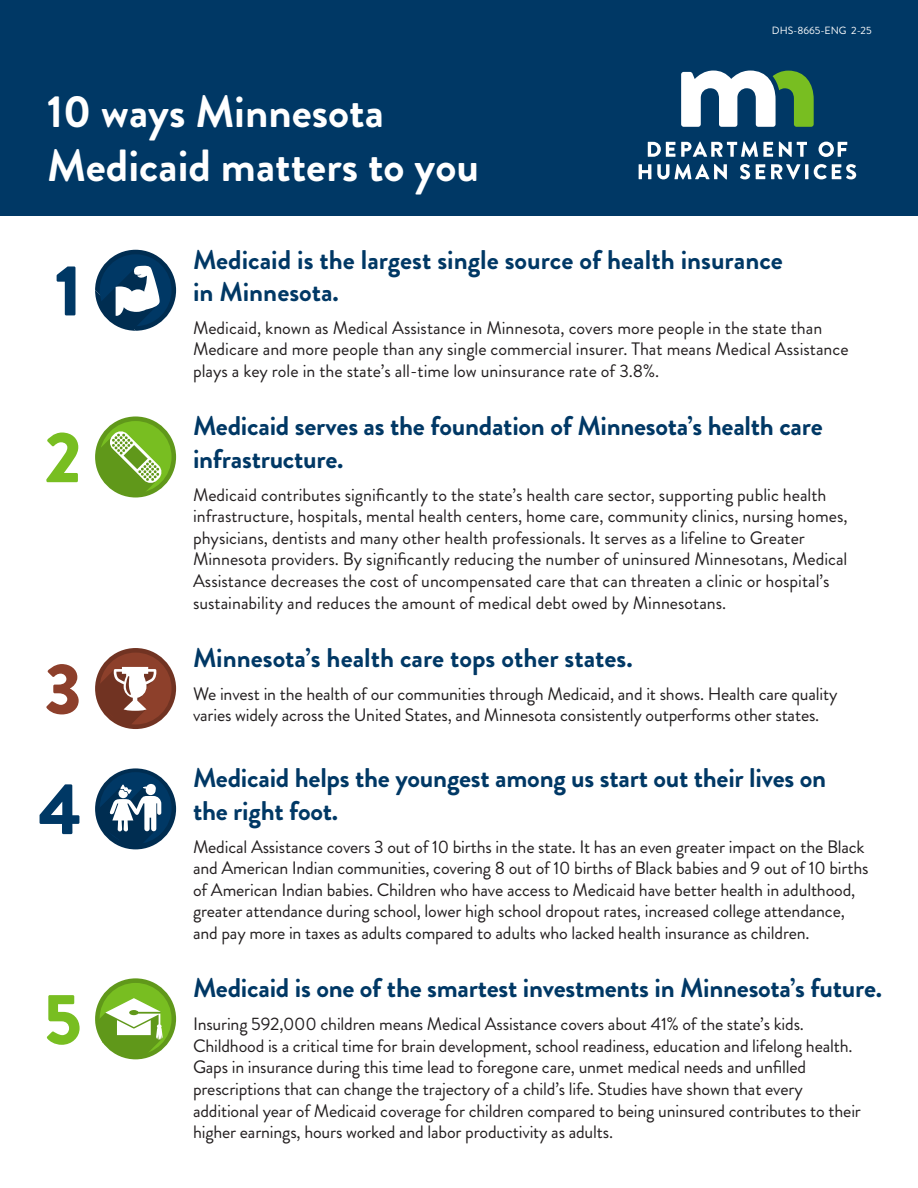
<style>
.page{position:relative;width:918px;height:1188px;background:#fff}
.page>*{position:absolute;margin:0;border:0;box-sizing:border-box;transform-origin:0 0}
.t1{font:900 72px "Brandon Grotesque";color:#003865}
.t2{font:900 72px "Brandon Grotesque";color:#78be21}
.t3{font:900 72px "Brandon Grotesque";color:#8d3f2b}
.t4{font:700 45px/54px "Brandon Grotesque";color:#fff}
.t5{font:700 27px/32.4px "Brandon Grotesque";letter-spacing:-.01em;color:#003865}
.t6{font:18px/21.6px "Brandon Grotesque";letter-spacing:-.01em;color:#231f20}
.t7{font:10.5px "Brandon Grotesque";color:#fff}
</style>
<div class="page">
<div style="left:0;top:0;width:918px;height:215px;background:#003865"></div>
<svg style="left:648px;top:142px;width:27px;height:15px"></svg>
<svg style="left:681px;top:142px;width:92px;height:15px"></svg>
<svg style="left:779px;top:142px;width:28px;height:15px"></svg>
<svg style="left:819px;top:142px;width:28px;height:15px"></svg>
<svg style="left:639px;top:164px;width:12px;height:15px"></svg>
<svg style="left:657px;top:164px;width:70px;height:15px"></svg>
<svg style="left:740px;top:164px;width:10px;height:15px"></svg>
<svg style="left:756px;top:164px;width:9px;height:15px"></svg>
<svg style="left:771px;top:164px;width:30px;height:15px"></svg>
<hr style="left:805px;top:164px;width:3px;height:15px;background:#fff">
<svg style="left:814px;top:164px;width:42px;height:15px"></svg>
<svg style="left:681px;top:71px;width:133px;height:56px"></svg>
<svg style="left:95px;top:250px;width:81px;height:81px"></svg>
<svg style="left:95px;top:978px;width:81px;height:81px"></svg>
<div style="left:100px;top:983px;width:72px;height:72px;background:#78be21;border-radius:50%"></div>
<svg style="left:96px;top:998px;width:67px;height:59px"></svg>
<svg style="left:95px;top:416px;width:81px;height:82px"></svg>
<div style="left:100px;top:421px;width:72px;height:72px;background:#78be21;border-radius:50%"></div>
<svg style="left:98px;top:430px;width:64px;height:65px"></svg>
<div style="left:95px;top:768px;width:81px;height:81px;background:#002d51;border-radius:50%"></div>
<div style="left:100px;top:772px;width:72px;height:72px;background:#003865;border-radius:50%"></div>
<svg style="left:97px;top:784px;width:64px;height:61px"></svg>
<div style="left:95px;top:648px;width:81px;height:81px;background:#713322;border-radius:50%"></div>
<div style="left:100px;top:653px;width:72px;height:71px;background:#8d402b;border-radius:50%"></div>
<svg style="left:97px;top:667px;width:59px;height:58px"></svg>
<h1 class="t4" style="left:47px;top:86px;width:433px">10 ways Minnesota<br>Medicaid matters to you</h1>
<p class="t7" style="left:772px;top:24px;width:101px">DHS-8665-ENG 2-25</p>
<h2 class="t1" style="left:55px;top:240px;width:28px">1</h2>
<h2 class="t2" style="left:45px;top:406px;width:39px">2</h2>
<h2 class="t3" style="left:45px;top:638px;width:39px">3</h2>
<h2 class="t1" style="left:39px;top:758px;width:45px">4</h2>
<h2 class="t2" style="left:44px;top:968px;width:39px">5</h2>
<h2 class="t5" style="left:193px;top:244px;width:591px">Medicaid is the largest single source of health insurance in Minnesota.</h2>
<p class="t6" style="left:193px;top:317px;width:657px">Medicaid, known as Medical Assistance in Minnesota, covers more people in the state than<br>Medicare and more people than any single commercial insurer. That means Medical Assistance plays a key role in the state’s all-time low uninsurance rate of 3.8%.</p>
<h2 class="t5" style="left:193px;top:410px;width:631px">Medicaid serves as the foundation of Minnesota’s health care infrastructure.</h2>
<p class="t6" style="left:193px;top:484px;width:656px">Medicaid contributes significantly to the state’s health care sector, supporting public health infrastructure, hospitals, mental health centers, home care, community clinics, nursing homes, physicians, dentists and many other health professionals. It serves as a lifeline to Greater Minnesota providers. By significantly reducing the number of uninsured Minnesotans, Medical Assistance decreases the cost of uncompensated care that can threaten a clinic or hospital’s sustainability and reduces the amount of medical debt owed by Minnesotans.</p>
<h2 class="t5" style="left:193px;top:642px;width:441px">Minnesota’s health care tops other states.</h2>
<p class="t6" style="left:193px;top:683px;width:646px">We invest in the health of our communities through Medicaid, and it shows. Health care quality</p>
<p class="t6" style="left:193px;top:705px;width:628px">varies widely across the United States, and Minnesota consistently outperforms other states.</p>
<h2 class="t5" style="left:193px;top:762px;width:635px">Medicaid helps the youngest among us start out their lives on the right foot.</h2>
<p class="t6" style="left:193px;top:836px;width:677px">Medical Assistance covers 3 out of 10 births in the state. It has an even greater impact on the Black and American Indian communities, covering 8 out of 10 births of Black babies and 9 out of 10 births of American Indian babies. Children who have access to Medicaid have better health in adulthood, greater attendance during school, lower high school dropout rates, increased college attendance, and pay more in taxes as adults compared to adults who lacked health insurance as children.</p>
<h2 class="t5" style="left:193px;top:972px;width:691px">Medicaid is one of the smartest investments in Minnesota’s future.</h2>
<p class="t6" style="left:193px;top:1013px;width:669px">Insuring 592,000 children means Medical Assistance covers about 41% of the state’s kids.<br>Childhood is a critical time for brain development, school readiness, education and lifelong health.<br>Gaps in insurance during this time lead to foregone care, unmet medical needs and unfilled prescriptions that can change the trajectory of a child’s life. Studies have shown that every additional year of Medicaid coverage for children compared to being uninsured contributes to their higher earnings, hours worked and labor productivity as adults.</p>
</div>
